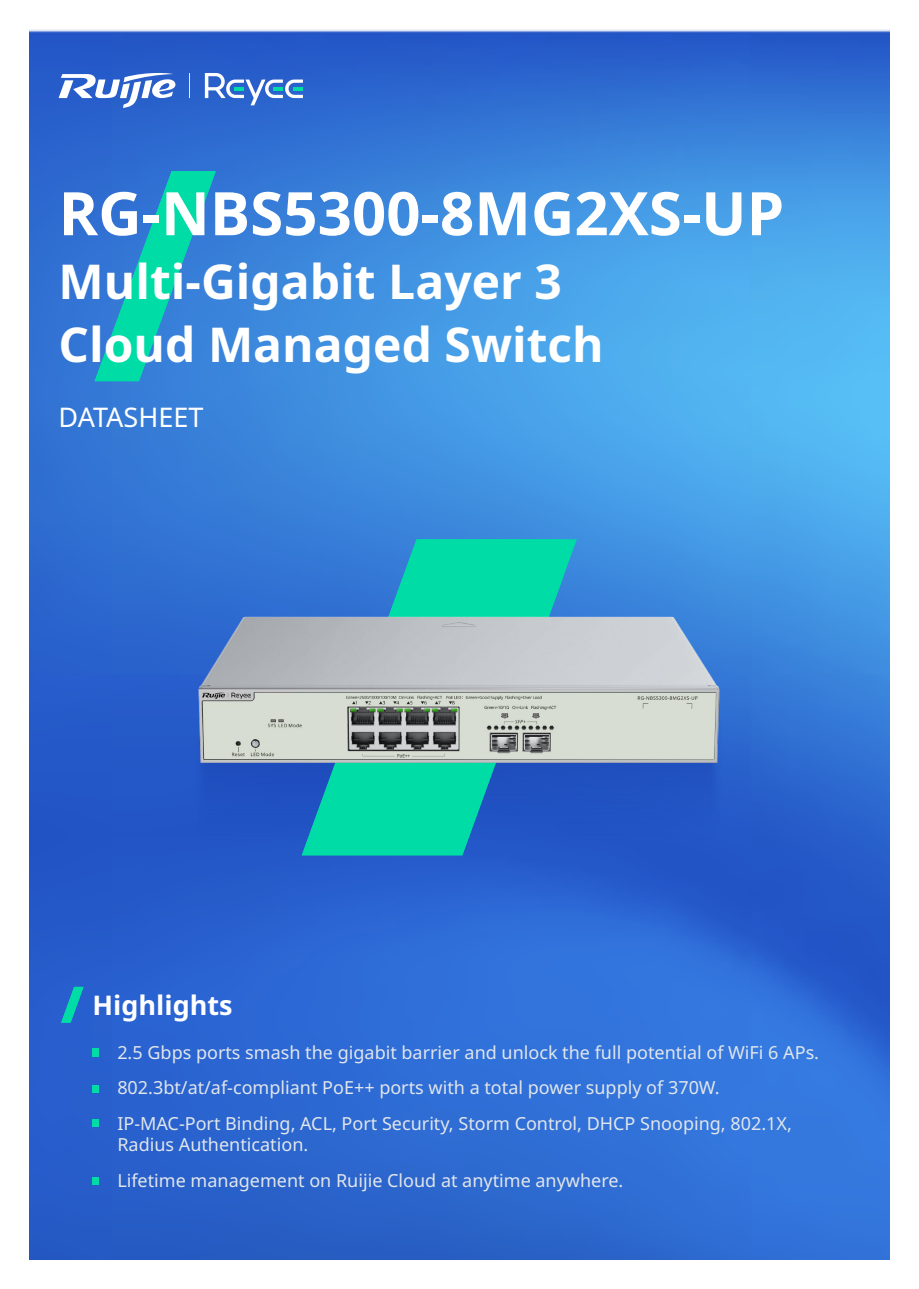
<style>
.page{position:relative;width:919px;height:1289px;background:#fff}
.page>*{position:absolute;margin:0;border:0;box-sizing:border-box;transform-origin:0 0}
.t1{font:700 60px "Noto Sans";color:#fff}
.t2{font:700 48px/63.6px "Noto Sans";color:#fff}
.t3{font:700 27px "Noto Sans";color:#fff}
.t4{font:27px "Noto Sans";color:#fff}
.t5{font:18px/35.8px "Noto Sans";color:#e1e6eb}
</style>
<div class="page">
<img style="left:30px;top:30px;width:859px;height:1229px">
<img style="left:149px;top:669px;width:619px;height:281px">
<svg style="left:95px;top:171px;width:121px;height:210px;background:#219dc4"></svg>
<svg style="left:562px;top:539px;width:15px;height:316px;background:#2473c6"></svg>
<svg style="left:302px;top:539px;width:260px;height:316px;background:#10acb3"></svg>
<svg style="left:61px;top:986px;width:23px;height:36px"></svg>
<div style="left:92px;top:1048px;width:7px;height:8px;background:#00dca5"></div>
<div style="left:92px;top:1085px;width:7px;height:7px;background:#00dca5"></div>
<div style="left:92px;top:1119px;width:7px;height:7px;background:#00dca5"></div>
<div style="left:92px;top:1177px;width:7px;height:7px;background:#00dca5"></div>
<svg style="left:205px;top:73px;width:98px;height:32px"></svg>
<svg style="left:59px;top:73px;width:116px;height:35px"></svg>
<svg style="left:189px;top:73px;width:1px;height:25px"></svg>
<img style="left:192px;top:608px;width:531px;height:158px">
<h1 class="t1" style="left:59px;top:179px;width:727px">RG-NBS5300-8MG2XS-UP</h1>
<h2 class="t2" style="left:59px;top:250px;width:546px">Multi-Gigabit Layer 3<br>Cloud Managed Switch</h2>
<h3 class="t4" style="left:59px;top:402px;width:146px">DATASHEET</h3>
<h3 class="t3" style="left:92px;top:989px;width:142px">Highlights</h3>
<p class="t5" style="left:117px;top:1034px;width:703px">2.5 Gbps ports smash the gigabit barrier and unlock the full potential of WiFi 6 APs.<br>802.3bt/at/af-compliant PoE++ ports with a total power supply of 370W.<br>IP-MAC-Port Binding, ACL, Port Security, Storm Control, DHCP Snooping, 802.1X,</p>
<p class="t5" style="left:117px;top:1126px;width:507px">Radius Authentication.<br>Lifetime management on Ruijie Cloud at anytime anywhere.</p>
</div>
